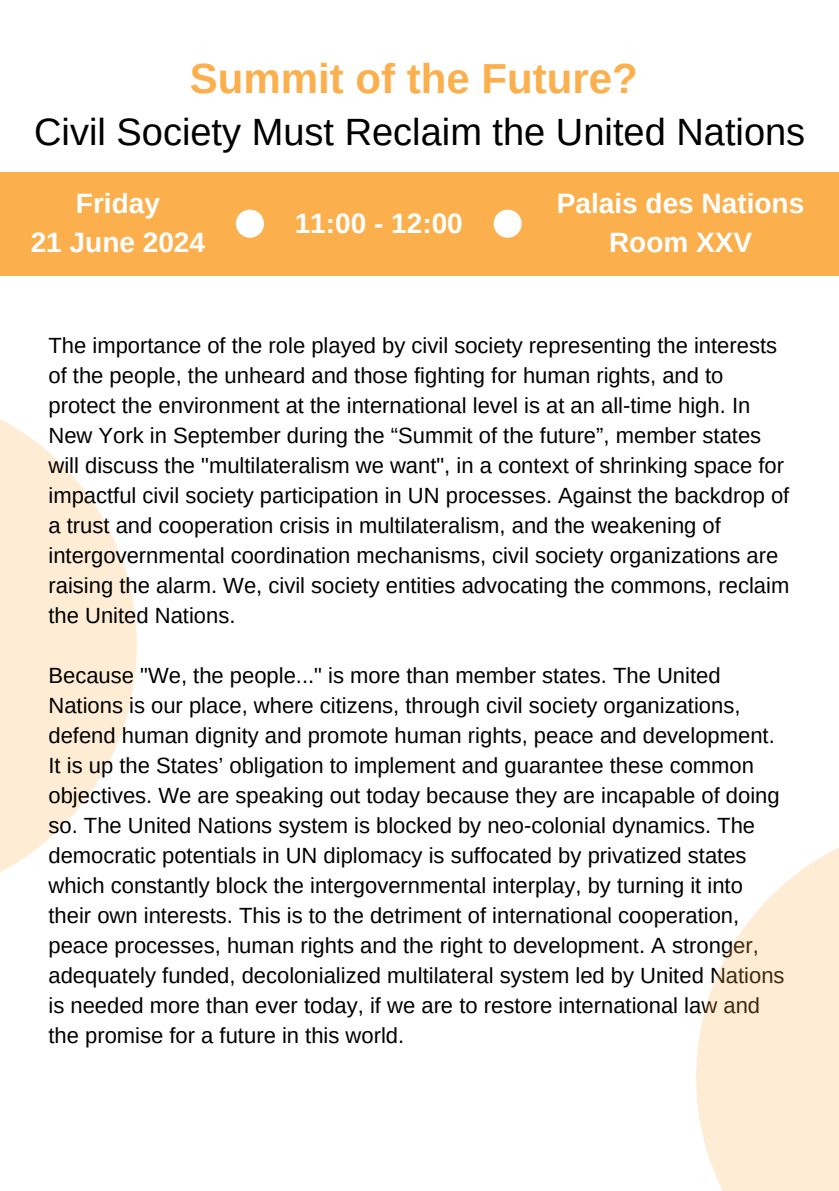
<style>
.page{position:relative;width:839px;height:1191px;background:#fff}
.page>*{position:absolute;margin:0;border:0;box-sizing:border-box;transform-origin:0 0}
.t1{font:700 42px "Arimo";color:#fbb04d}
.t2{font:38px "Arimo";color:#000}
.t3{font:700 28px/39px "Arimo";color:#fff;text-align:center}
.t4{font:22px/30px "Arimo";color:#000}
</style>
<div class="page">
<svg style="left:0;top:419px;width:137px;height:453px;fill:#feecd4"></svg>
<div style="left:0;top:172px;width:838px;height:103px;background:#fbb04d"></div>
<div style="left:236px;top:210px;width:28px;height:28px;background:#fff;border-radius:50%"></div>
<div style="left:493px;top:210px;width:28px;height:28px;background:#fff;border-radius:50%"></div>
<svg style="left:696px;top:848px;width:142px;height:343px;fill:#feecd4"></svg>
<h2 class="t1" style="left:190px;top:55px;width:449px">Summit of the Future?</h2>
<h2 class="t2" style="left:34px;top:111px;width:772px">Civil Society Must Reclaim the United Nations</h2>
<h2 class="t3" style="left:31px;top:184px;width:176px">Friday<br>21 June 2024</h2>
<p class="t3" style="left:557px;top:184px;width:249px">Palais des Nations<br>Room XXV</p>
<p class="t3" style="left:295px;top:203px;width:170px">11:00 - 12:00</p>
<h1 class="t4" style="left:48px;top:331px;width:742px">The importance of the role played by civil society representing the interests of the people, the unheard and those fighting for human rights, and to protect the environment at the international level is at an all-time high. In New York in September during the “Summit of the future”, member states will discuss the "multilateralism we want", in a context of shrinking space for impactful civil society participation in UN processes. Against the backdrop of a trust and cooperation crisis in multilateralism, and the weakening of intergovernmental coordination mechanisms, civil society organizations are raising the alarm. We, civil society entities advocating the commons, reclaim the United Nations.</h1>
<h2 class="t4" style="left:48px;top:661px;width:737px">Because "We, the people..." is more than member states. The United Nations is our place, where citizens, through civil society organizations, defend human dignity and promote human rights, peace and development.<br>It is up the States’ obligation to implement and guarantee these common objectives. We are speaking out today because they are incapable of doing so. The United Nations system is blocked by neo-colonial dynamics. The democratic potentials in UN diplomacy is suffocated by privatized states which constantly block the intergovernmental interplay, by turning it into their own interests. This is to the detriment of international cooperation, peace processes, human rights and the right to development. A stronger, adequately funded, decolonialized multilateral system led by United Nations is needed more than ever today, if we are to restore international law and the promise for a future in this world.</h2>
</div>
